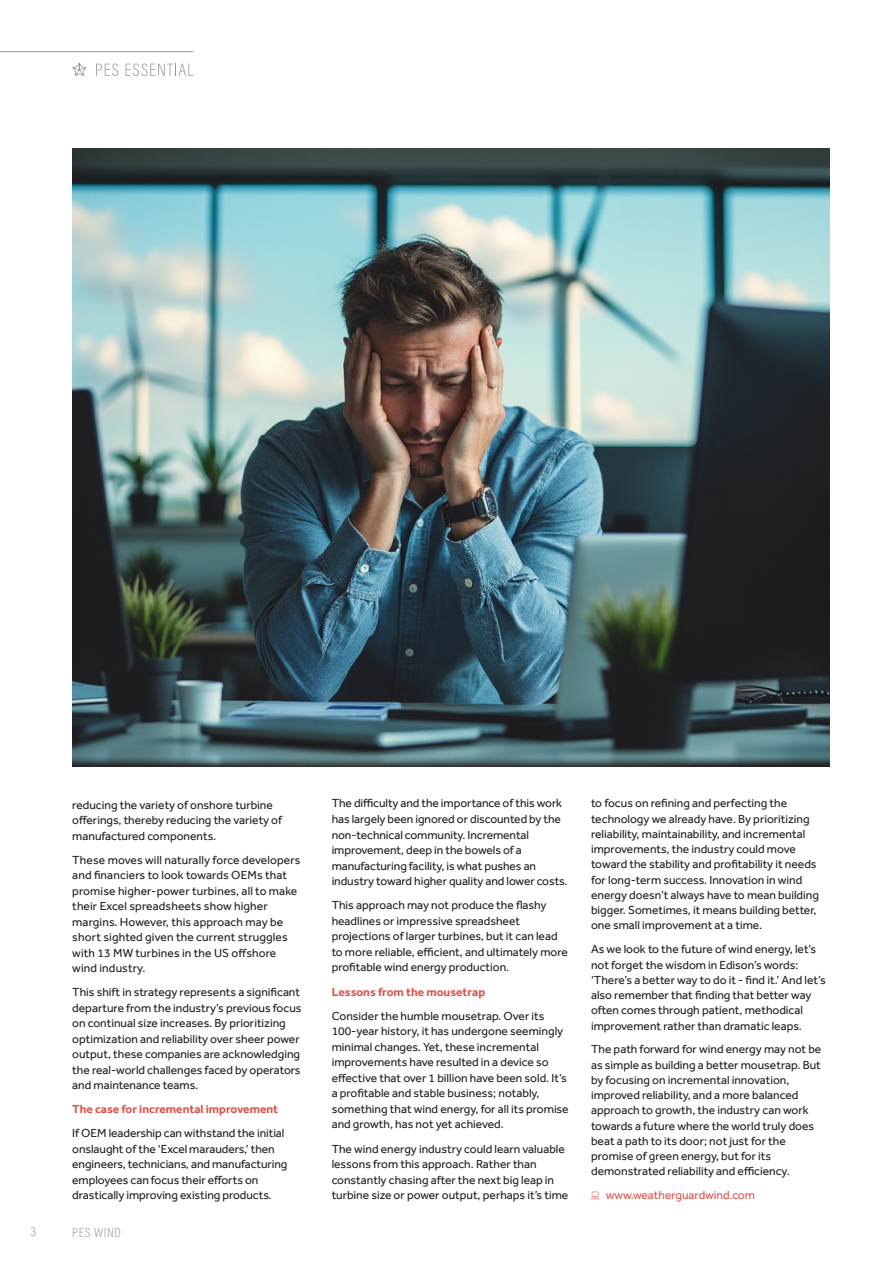
<style>
.page{position:relative;width:893px;height:1263px;background:#fff}
.page>*{position:absolute;margin:0;border:0;box-sizing:border-box;transform-origin:0 0}
.t1{font:200 13.5px "Acumin Pro Cond";letter-spacing:.045em;color:#939598}
.t2{font:12px/15.3px "Effra";color:#231f20}
.t3{font:700 12px "Effra";color:#dc534d}
.t4{font:12px "Effra";color:#dc534d}
</style>
<div class="page">
<hr style="left:0;top:51px;width:193px;height:1px;background:#939598">
<svg style="left:96px;top:64px;width:22px;height:12px"></svg>
<svg style="left:126px;top:64px;width:68px;height:12px"></svg>
<svg style="left:72px;top:63px;width:14px;height:13px"></svg>
<svg style="left:591px;top:1192px;width:8px;height:7px"></svg>
<img style="left:72px;top:149px;width:757px;height:618px">
<p class="t2" style="left:72px;top:797px;width:211px">reducing the variety of onshore turbine offerings, thereby reducing the variety of manufactured components.</p>
<p class="t2" style="left:72px;top:852px;width:230px">These moves will naturally force developers and financiers to look towards OEMs that promise higher-power turbines, all to make their Excel spreadsheets show higher margins. However, this approach may be short sighted given the current struggles with 13 MW turbines in the US offshore wind industry.</p>
<p class="t2" style="left:72px;top:984px;width:231px">This shift in strategy represents a significant departure from the industry’s previous focus on continual size increases. By prioritizing optimization and reliability over sheer power output, these companies are acknowledging the real-world challenges faced by operators and maintenance teams.</p>
<p class="t3" style="left:72px;top:1102px;width:207px">The case for incremental improvement</p>
<p class="t2" style="left:72px;top:1125px;width:217px">If OEM leadership can withstand the initial onslaught of the ‘Excel marauders,’ then engineers, technicians, and manufacturing employees can focus their efforts on drastically improving existing products.</p>
<p class="t1" style="left:31px;top:1223px;width:7px">3</p>
<p class="t1" style="left:72px;top:1223px;width:50px">PES WIND</p>
<p class="t2" style="left:332px;top:795px;width:237px">The difficulty and the importance of this work has largely been ignored or discounted by the non-technical community. Incremental improvement, deep in the bowels of a manufacturing facility, is what pushes an industry toward higher quality and lower costs.</p>
<p class="t2" style="left:332px;top:897px;width:238px">This approach may not produce the flashy headlines or impressive spreadsheet projections of larger turbines, but it can lead to more reliable, efficient, and ultimately more profitable wind energy production.</p>
<p class="t3" style="left:332px;top:984px;width:155px">Lessons from the mousetrap</p>
<p class="t2" style="left:332px;top:1008px;width:239px">Consider the humble mousetrap. Over its 100-year history, it has undergone seemingly minimal changes. Yet, these incremental improvements have resulted in a device so effective that over 1 billion have been sold. It’s a profitable and stable business; notably, something that wind energy, for all its promise and growth, has not yet achieved.</p>
<p class="t2" style="left:332px;top:1140px;width:238px">The wind energy industry could learn valuable lessons from this approach. Rather than constantly chasing after the next big leap in turbine size or power output, perhaps it’s time</p>
<p class="t2" style="left:591px;top:796px;width:229px">to focus on refining and perfecting the technology we already have. By prioritizing reliability, maintainability, and incremental improvements, the industry could move toward the stability and profitability it needs for long-term success. Innovation in wind energy doesn’t always have to mean building bigger. Sometimes, it means building better, one small improvement at a time.</p>
<p class="t2" style="left:591px;top:941px;width:236px">As we look to the future of wind energy, let’s not forget the wisdom in Edison’s words: ‘There’s a better way to do it - find it.’ And let’s also remember that finding that better way often comes through patient, methodical improvement rather than dramatic leaps.</p>
<p class="t2" style="left:591px;top:1041px;width:232px">The path forward for wind energy may not be as simple as building a better mousetrap. But by focusing on incremental innovation, improved reliability, and a more balanced approach to growth, the industry can work towards a future where the world truly does beat a path to its door; not just for the promise of green energy, but for its demonstrated reliability and efficiency.</p>
<p class="t4" style="left:606px;top:1188px;width:151px">www.weatherguardwind.com</p>
</div>
